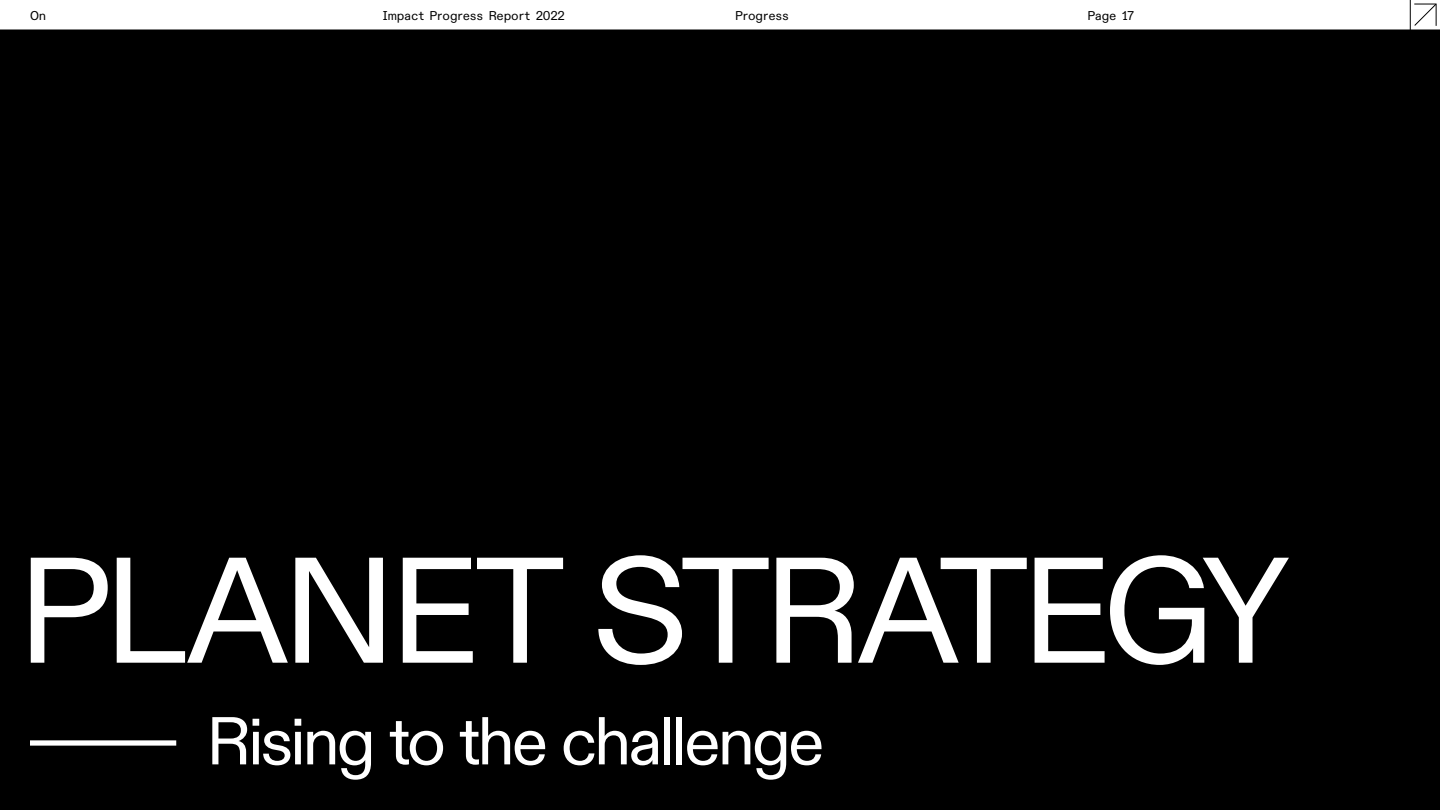
<style>
.page{position:relative;width:1440px;height:810px;background:#fff}
.page>*{position:absolute;margin:0;border:0;box-sizing:border-box;transform-origin:0 0}
.t1{font:150px "On Diatype Std";letter-spacing:-.05em;color:#fff}
.t2{font:67.5px "On Diatype Std";letter-spacing:-.045em;color:#fff}
.t3{font:12.75px "On Diatype Semi Mono Reg";letter-spacing:-.02em;color:#000}
</style>
<div class="page">
<hr style="left:1410px;top:0;width:1px;height:30px;background:#000">
<svg style="left:1414px;top:3px;width:23px;height:23px"></svg>
<div style="left:0;top:30px;width:1440px;height:780px;background:#000"></div>
<div style="left:30px;top:740px;width:146px;height:6px;background:#fff"></div>
<p class="t3" style="left:30px;top:6px;width:18px">On</p>
<p class="t3" style="left:382px;top:6px;width:184px">Impact Progress Report 2022</p>
<p class="t3" style="left:1088px;top:6px;width:48px">Page 17</p>
<p class="t3" style="left:735px;top:6px;width:55px">Progress</p>
<h1 class="t1" style="left:17px;top:496px;width:1274px">PLANET STRATEGY</h1>
<h2 class="t2" style="left:206px;top:690px;width:620px">Rising to the challenge</h2>
</div>
